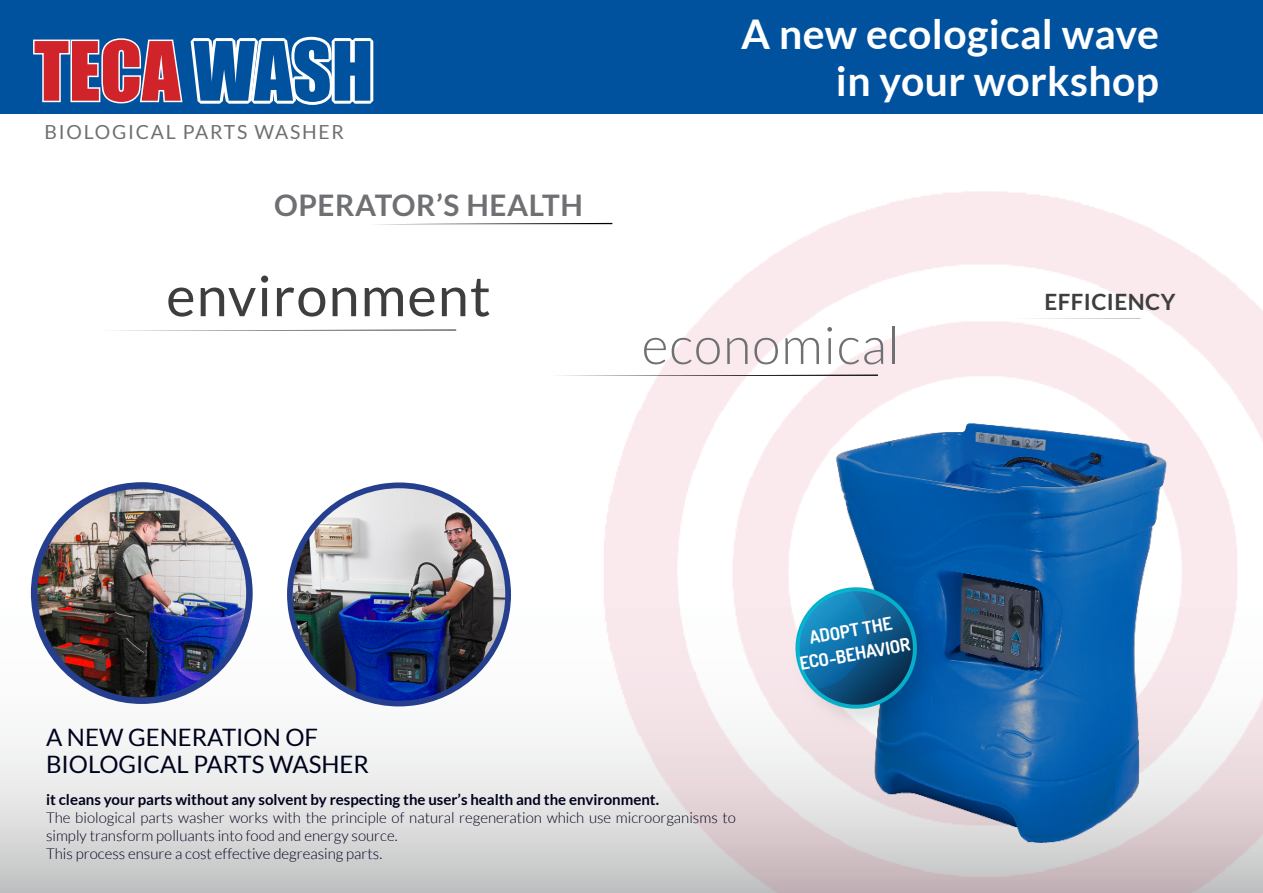
<style>
.page{position:relative;width:1263px;height:893px;background:#fff}
.page>*{position:absolute;margin:0;border:0;box-sizing:border-box;transform-origin:0 0}
.t1{font:75.45px "Impact";color:#d1232a}
.Mots_clefs{font:55.65px "Lato";letter-spacing:.02em;color:#3e3e3f}
.Mots_clefs_light{font:300 51.9px "Lato";letter-spacing:.02em;color:#6f7073}
.Titre{font:700 40.95px "Lato";letter-spacing:.01em;color:#fff}
.Mots_clefs_light-2{font:700 29.7px "Lato";letter-spacing:.02em;color:#6f7073}
.Titre_bas_recto{font:24px "Lato";color:#00021d}
.Mots_clefs-2{font:700 22.5px "Lato";letter-spacing:.02em;color:#3e3e3f}
.t2{font:19.35px "Lato";letter-spacing:.09em;color:#6f7073}
.Texte_pastille{font:700 17.85px "Dosis";color:#fff}
.Texte_bas_recto{font:300 15px/18px "Lato";color:#00021d}
.Texte_bas_recto-2{font:700 15px "Lato";color:#00021d}
.s1{color:#00529f}
</style>
<div class="page">
<svg style="left:0;top:589px;width:594px;height:304px"></svg>
<div style="left:0;top:0;width:1263px;height:114px;background:#00529f"></div>
<hr style="left:1012px;top:318px;width:128px;height:1px;background:#000">
<img style="left:814px;top:401px;width:363px;height:472px">
<img style="left:787px;top:579px;width:158px;height:158px">
<svg style="left:793px;top:580px;width:131px;height:136px"></svg>
<img style="left:31px;top:482px;width:222px;height:222px">
<img style="left:287px;top:482px;width:224px;height:224px">
<svg style="left:560px;top:375px;width:318px;height:1px"></svg>
<svg style="left:115px;top:330px;width:341px;height:1px"></svg>
<svg style="left:412px;top:223px;width:200px;height:1px"></svg>
<svg style="left:33px;top:36px;width:341px;height:69px"></svg>
<p class="t1" style="left:34px;top:13px;width:341px">TECA <span class="s1">WASH</span></p>
<p class="t2" style="left:45px;top:121px;width:301px">BIOLOGICAL PARTS WASHER</p>
<p class="Mots_clefs_light-2" style="left:274px;top:188px;width:310px">OPERATOR’S HEALTH</p>
<p class="Mots_clefs" style="left:166px;top:265px;width:326px">environment</p>
<p class="Titre" style="left:741px;top:11px;width:419px">A new ecological wave</p>
<p class="Titre" style="left:836px;top:57px;width:325px">in your workshop</p>
<p class="Mots_clefs_light" style="left:642px;top:318px;width:260px">economical</p>
<p class="Mots_clefs-2" style="left:1044px;top:289px;width:133px">EFFICIENCY</p>
<p class="Texte_pastille" style="left:808px;top:626px;width:85px;rotate:-10deg">ADOPT THE</p>
<p class="Texte_pastille" style="left:798px;top:652px;width:113px;rotate:-10deg">ECO-BEHAVIOR</p>
<p class="Titre_bas_recto" style="left:46px;top:724px;width:274px">A NEW GENERATION OF</p>
<p class="Titre_bas_recto" style="left:46px;top:751px;width:324px">BIOLOGICAL PARTS WASHER</p>
<p class="Texte_bas_recto-2" style="left:46px;top:791px;width:615px">it cleans your parts without any solvent by respecting the user’s health and the environment.</p>
<p class="Texte_bas_recto" style="left:46px;top:809px;width:691px">The biological parts washer works with the principle of natural regeneration which use microorganisms to simply transform polluants into food and energy source.</p>
<p class="Texte_bas_recto" style="left:46px;top:845px;width:338px">This process ensure a cost effective degreasing parts.</p>
</div>
